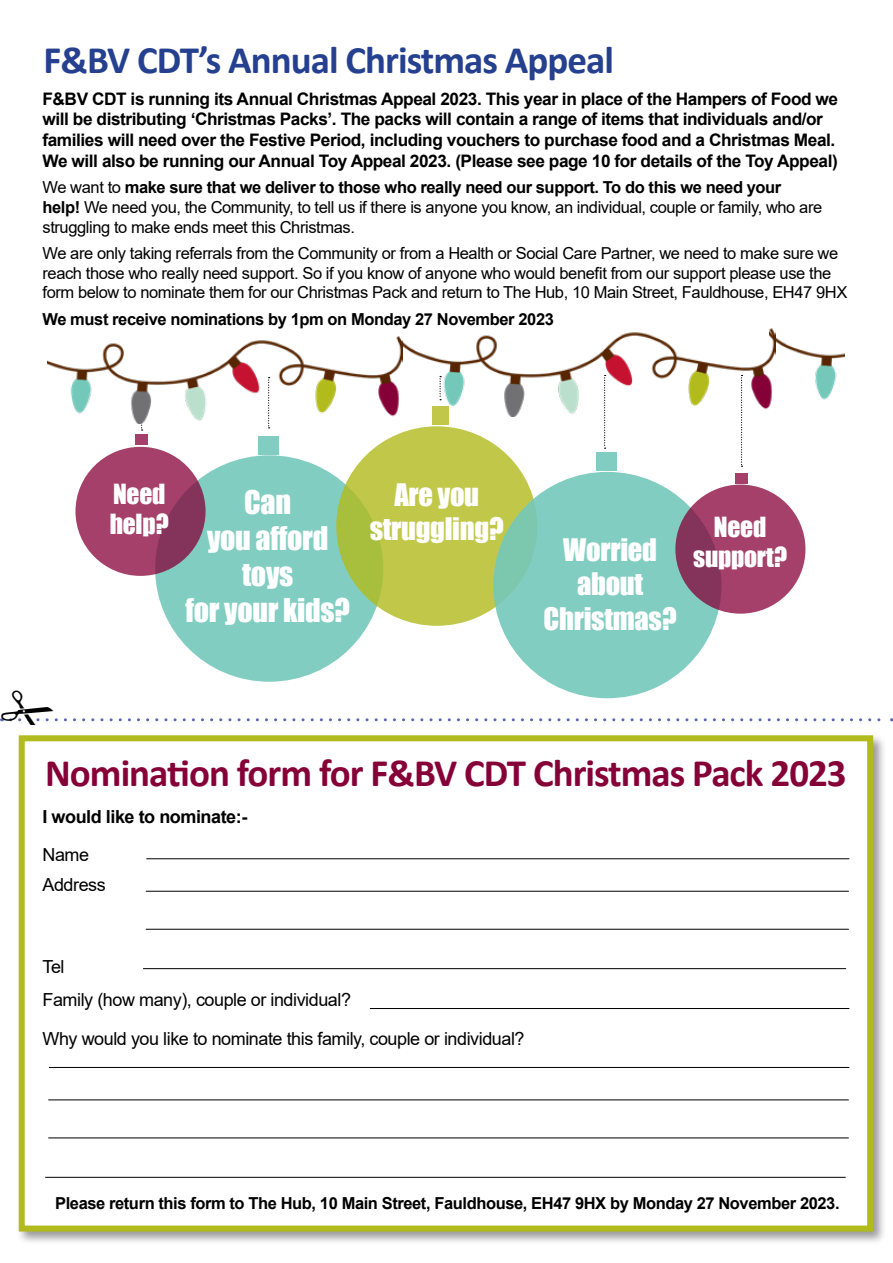
<style>
.page{position:relative;width:893px;height:1263px;background:#fff}
.page>*{position:absolute;margin:0;border:0;box-sizing:border-box;transform-origin:0 0}
.t1{font:700 39px "Calibri";letter-spacing:-.025em;color:#860038}
.t2{font:700 39px "Calibri";letter-spacing:-.025em;color:#25408f}
.t3{font:30px/36px "Impact";letter-spacing:-.01em;color:#fff;text-align:center}
.t4{font:28.5px/34.2px "Impact";letter-spacing:-.01em;color:#fff;text-align:center}
.t5{font:25.5px/30.6px "Impact";letter-spacing:-.01em;color:#fff}
.t6{font:18px/30px "Arial";letter-spacing:-.025em;color:#000}
.t7{font:700 18px "Arial";letter-spacing:-.025em;color:#000}
.t8{font:700 17.25px/20.7px "Arial";letter-spacing:-.025em;color:#000}
.t9{font:16.5px/19.8px "Arial";letter-spacing:-.025em;color:#000}
.t10{font:700 16.5px "Arial";letter-spacing:-.025em;color:#000}
.t11{font:700 13.5px "Trebuchet MS";letter-spacing:-.025em;color:#000}
.t12{font:13.5px "Trebuchet MS";color:#000}
.s1{font-weight:700}
.s2{font-weight:400}
</style>
<div class="page">
<div style="left:16px;top:733px;width:871px;height:512px;background:#000;opacity:.4"></div>
<div style="left:19px;top:735px;width:854px;height:496px;background:#fff;border:6px solid #b2bb1c"></div>
<div style="left:155px;top:455px;width:228px;height:227px;background:#82cdc1;border-radius:50%"></div>
<div style="left:258px;top:436px;width:21px;height:19px;background:#82cdc1"></div>
<svg style="left:75px;top:447px;width:131px;height:129px;background:#9d3e67"></svg>
<svg style="left:336px;top:426px;width:201px;height:200px;background:#bec648"></svg>
<div style="left:432px;top:407px;width:17px;height:18px;background:#c1c849"></div>
<div style="left:135px;top:434px;width:13px;height:11px;background:#a44069"></div>
<div style="left:493px;top:472px;width:228px;height:226px;background:linear-gradient(to right,#80cbba,#83cec4);border-radius:50%"></div>
<div style="left:596px;top:452px;width:21px;height:18px;background:#82cdc1"></div>
<svg style="left:604px;top:417px;width:2px;height:32px"></svg>
<svg style="left:675px;top:485px;width:130px;height:129px;background:#9c3d66"></svg>
<svg style="left:741px;top:417px;width:1px;height:50px"></svg>
<div style="left:735px;top:473px;width:12px;height:10px;background:#a44069"></div>
<hr style="left:146px;top:858px;width:703px;height:1px;background:#000">
<hr style="left:146px;top:891px;width:703px;height:1px;background:#000">
<hr style="left:146px;top:929px;width:703px;height:1px;background:#000">
<hr style="left:143px;top:968px;width:703px;height:1px;background:#000">
<hr style="left:49px;top:1067px;width:800px;height:1px;background:#000">
<hr style="left:48px;top:1099px;width:801px;height:1px;background:#000">
<hr style="left:48px;top:1137px;width:801px;height:1px;background:#000">
<hr style="left:45px;top:1177px;width:801px;height:1px;background:#000">
<hr style="left:370px;top:1008px;width:479px;height:1px;background:#000">
<img style="left:47px;top:336px;width:351px;height:88px">
<img style="left:398px;top:332px;width:371px;height:84px">
<img style="left:769px;top:328px;width:75px;height:79px">
<svg style="left:2px;top:690px;width:890px;height:32px"></svg>
<h1 class="t2" style="left:44px;top:32px;width:572px">F&amp;BV CDT’s Annual Christmas Appeal</h1>
<p class="t8" style="left:43px;top:88px;width:797px">F&amp;BV CDT is running its Annual Christmas Appeal 2023. This year in place of the Hampers of Food we will be distributing ‘Christmas Packs’. The packs will contain a range of items that individuals and/or families will need over the Festive Period, including vouchers to purchase food and a Christmas Meal.<br>We will also be running our Annual Toy Appeal 2023. (Please see page 10 for details of the Toy Appeal)</p>
<p class="t9" style="left:43px;top:177px;width:781px">We want to <span class="s1">make sure that we deliver to those who really need our support. To do this we need your help!</span> We need you, the Community, to tell us if there is anyone you know, an individual, couple or family, who are struggling to make ends meet this Christmas.</p>
<p class="t9" style="left:43px;top:243px;width:806px">We are only taking referrals from the Community or from a Health or Social Care Partner, we need to make sure we reach those who really need support. So if you know of anyone who would benefit from our support please use the form below to nominate them for our Christmas Pack and return to The Hub, 10 Main Street, Fauldhouse, EH47 9HX</p>
<p class="t10" style="left:43px;top:308px;width:513px">We must receive nominations by 1pm on Monday 27 November 2023</p>
<h3 class="t5" style="left:110px;top:478px;width:60px">Need help?</h3>
<h2 class="t3" style="left:185px;top:483px;width:166px">Can<br>you afford toys<br>for your kids?</h2>
<h3 class="t4" style="left:370px;top:477px;width:136px">Are you struggling?</h3>
<h3 class="t5" style="left:714px;top:511px;width:54px">Need</h3>
<h3 class="t4" style="left:563px;top:532px;width:95px">Worried</h3>
<h3 class="t5" style="left:693px;top:541px;width:95px">support?</h3>
<h3 class="t4" style="left:544px;top:566px;width:135px">about<br>Christmas?</h3>
<h1 class="t1" style="left:45px;top:746px;width:803px">Nomination form for F&amp;BV CDT Christmas Pack 2023</h1>
<p class="t7" style="left:43px;top:804px;width:206px">I would like to nominate:-</p>
<p class="t6" style="left:43px;top:840px;width:65px">Name<br>Address</p>
<p class="t6" style="left:43px;top:950px;width:310px;line-height:33.3px">Tel<br>Family (how many), couple or individual?</p>
<p class="t6" style="left:43px;top:1023px;width:484px">Why would you like to nominate this family, couple or individual?</p>
<p class="t10" style="left:55px;top:1192px;width:786px">Please return this form to The Hub, 10 Main Street, Fauldhouse, EH47 9HX by Monday 27 November 2023.</p>
<p class="t12" style="left:43px;top:1202px;width:40px">page 8</p>
<p class="t11" style="left:435px;top:1202px;width:418px">Fauldhouse and Breich Valley Together <span class="s2">– Issue 55, Autumn/Winter 2023</span></p>
</div>
